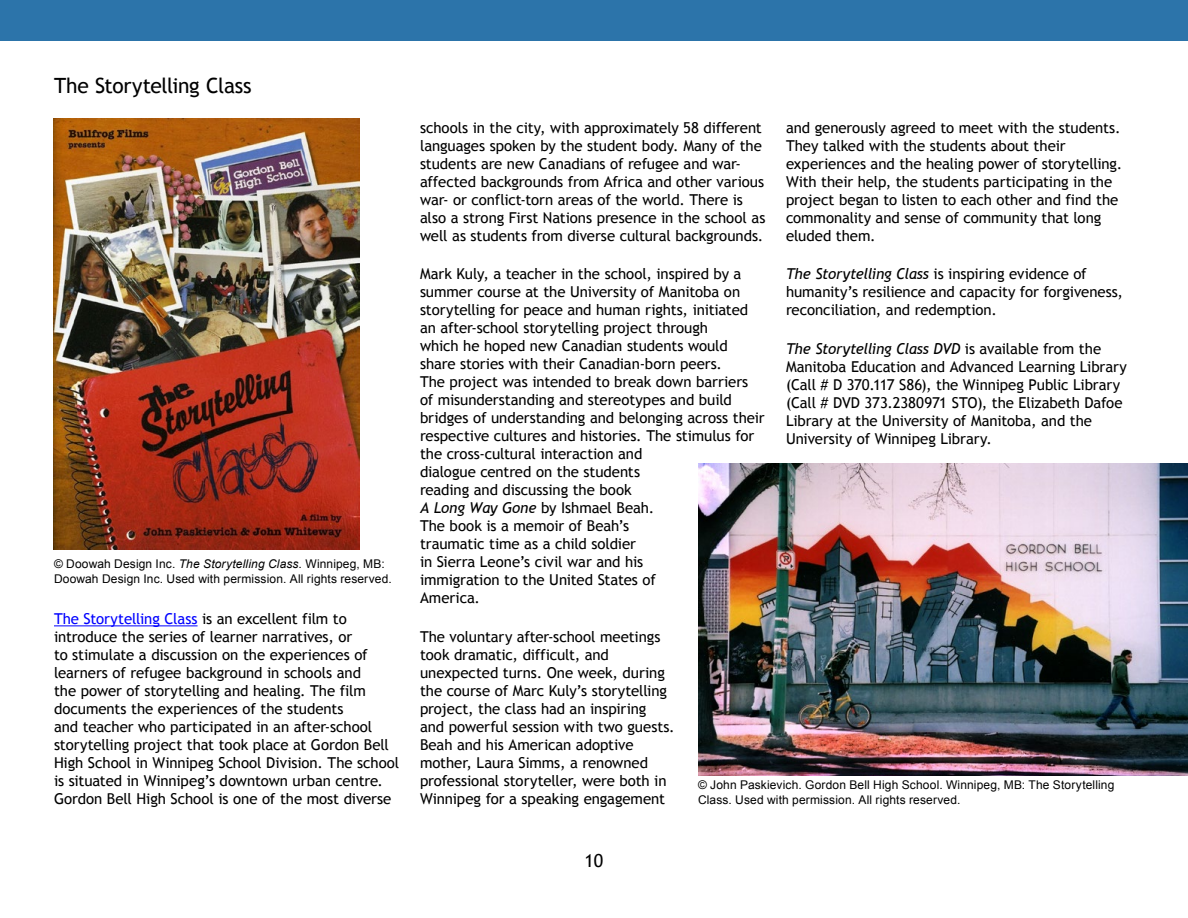
<style>
.page{position:relative;width:1188px;height:918px;background:#fff}
.page>*{position:absolute;margin:0;border:0;box-sizing:border-box;transform-origin:0 0}
.t1{font:21px "Trebuchet MS";letter-spacing:-.015em;color:#000}
.t2{font:18px "Trebuchet MS";color:#000}
.t3{font:15px/18px "Trebuchet MS";letter-spacing:-.005em;color:#000}
.t4{font:12px/15px "Arial";letter-spacing:.015em;color:#000}
.s1{font-style:italic}
.s2{color:#00f}
</style>
<div class="page">
<div style="left:0;top:0;width:1188px;height:41px;background:#2c74aa"></div>
<hr style="left:54px;top:625px;width:144px;height:1px;background:#00f">
<img style="left:54px;top:118px;width:305px;height:431px">
<img style="left:698px;top:463px;width:490px;height:313px">
<h1 class="t1" style="left:54px;top:74px;width:199px">The Storytelling Class</h1>
<p class="t4" style="left:54px;top:556px;width:339px">© Doowah Design Inc. <span class="s1">The Storytelling Class.</span> Winnipeg, MB:<br>Doowah Design Inc. Used with permission. All rights reserved.</p>
<p class="t3" style="left:54px;top:610px;width:347px"><span class="s2">The Storytelling Class</span> is an excellent film to introduce the series of learner narratives, or<br>to stimulate a discussion on the experiences of learners of refugee background in schools and<br>the power of storytelling and healing. The film documents the experiences of the students<br>and teacher who participated in an after-school storytelling project that took place at Gordon Bell High School in Winnipeg School Division. The school is situated in Winnipeg’s downtown urban centre.<br>Gordon Bell High School is one of the most diverse</p>
<p class="t3" style="left:420px;top:119px;width:347px">schools in the city, with approximately 58 different languages spoken by the student body. Many of the students are new Canadians of refugee and war&shy;affected backgrounds from Africa and other various war- or conflict-torn areas of the world. There is also a strong First Nations presence in the school as well as students from diverse cultural backgrounds.</p>
<p class="t3" style="left:420px;top:265px;width:346px">Mark Kuly, a teacher in the school, inspired by a summer course at the University of Manitoba on storytelling for peace and human rights, initiated an after-school storytelling project through<br>which he hoped new Canadian students would share stories with their Canadian-born peers.<br>The project was intended to break down barriers of misunderstanding and stereotypes and build bridges of understanding and belonging across their respective cultures and histories. The stimulus for the cross-cultural interaction and<br>dialogue centred on the students<br>reading and discussing the book<br><span class="s1">A Long Way Gone</span> by Ishmael Beah.<br>The book is a memoir of Beah’s<br>traumatic time as a child soldier<br>in Sierra Leone’s civil war and his<br>immigration to the United States of<br>America.</p>
<p class="t3" style="left:420px;top:627px;width:256px">The voluntary after-school meetings took dramatic, difficult, and unexpected turns. One week, during the course of Marc Kuly’s storytelling project, the class had an inspiring<br>and powerful session with two guests.<br>Beah and his American adoptive mother, Laura Simms, a renowned professional storyteller, were both in Winnipeg for a speaking engagement</p>
<p class="t3" style="left:786px;top:119px;width:338px">and generously agreed to meet with the students.<br>They talked with the students about their experiences and the healing power of storytelling.<br>With their help, the students participating in the project began to listen to each other and find the commonality and sense of community that long eluded them.</p>
<p class="t3" style="left:786px;top:265px;width:339px"><span class="s1">The Storytelling Class</span> is inspiring evidence of humanity’s resilience and capacity for forgiveness, reconciliation, and redemption.</p>
<p class="t3" style="left:786px;top:339px;width:342px"><span class="s1">The Storytelling Class DVD</span> is available from the Manitoba Education and Advanced Learning Library (Call # D 370.117 S86), the Winnipeg Public Library (Call # DVD 373.2380971 STO), the Elizabeth Dafoe Library at the University of Manitoba, and the University of Winnipeg Library.</p>
<p class="t4" style="left:698px;top:778px;width:418px">© John Paskievich. Gordon Bell High School. Winnipeg, MB: The Storytelling<br>Class. Used with permission. All rights reserved.</p>
<p class="t2" style="left:585px;top:850px;width:20px">10</p>
</div>
